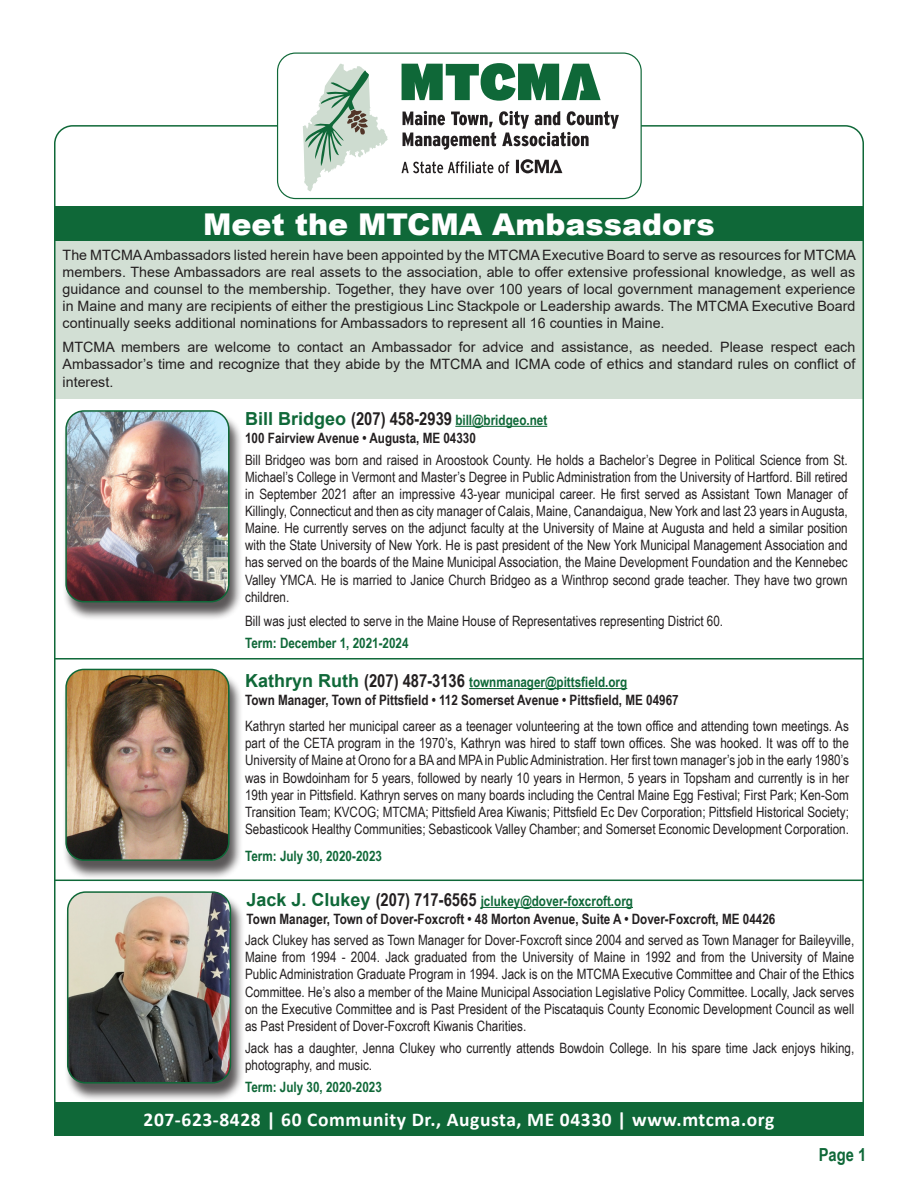
<style>
.page{position:relative;width:918px;height:1188px;background:#fff}
.page>*{position:absolute;margin:0;border:0;box-sizing:border-box;transform-origin:0 0}
.t1{font:900 30px "Arial";color:#fff}
.t2{font:700 19.5px "Calibri";letter-spacing:.03em;color:#fff}
.t3{font:700 18px "Arial Narrow";color:#0f6838}
.t4{font:14.25px/17.1px "Arial Narrow";color:#231f20;text-align:justify}
.t5{font:14.25px/17.1px "Arial";color:#231f20;text-align:justify}
.t6{font:700 14.25px "Arial Narrow";color:#0f6838}
.t7{font:700 14.25px "Arial Narrow";color:#231f20}
.s1{font-family:"Arial";font-size:18px}
.s2{font-size:18px;color:#231f20}
</style>
<div class="page">
<div style="left:54px;top:1102px;width:810px;height:34px;background:#0f6838"></div>
<div style="left:54px;top:241px;width:810px;height:157px;background:#d2dfd4"></div>
<hr style="left:455px;top:426px;width:92px;height:1px;background:#0f6838">
<div style="left:54px;top:206px;width:810px;height:35px;background:#0f6838"></div>
<svg style="left:403px;top:111px;width:216px;height:39px"></svg>
<svg style="left:516px;top:159px;width:46px;height:14px"></svg>
<svg style="left:402px;top:161px;width:107px;height:12px"></svg>
<svg style="left:402px;top:63px;width:199px;height:38px"></svg>
<svg style="left:303px;top:64px;width:85px;height:128px"></svg>
<div style="left:277px;top:53px;width:365px;height:146px;border:1px solid #0f6838;border-radius:18px"></div>
<div style="left:62px;top:412px;width:181px;height:209px;background:#231f20;opacity:.75"></div>
<img style="left:66px;top:412px;width:163px;height:190px">
<div style="left:65px;top:410px;width:165px;height:192px;border:2px solid #0f6838;border-radius:18px"></div>
<hr style="left:54px;top:658px;width:810px;height:2px;background:#0f6838">
<hr style="left:54px;top:880px;width:810px;height:1px;background:#0f6838">
<div style="left:62px;top:671px;width:181px;height:208px;background:#231f20;opacity:.75"></div>
<img style="left:66px;top:669px;width:163px;height:191px">
<div style="left:65px;top:669px;width:165px;height:192px;border:2px solid #0f6838;border-radius:18px"></div>
<hr style="left:469px;top:688px;width:158px;height:1px;background:#0f6838">
<div style="left:64px;top:894px;width:180px;height:208px;background:#231f20;opacity:.75"></div>
<img style="left:68px;top:894px;width:162px;height:188px">
<div style="left:67px;top:891px;width:164px;height:193px;border:2px solid #0f6838;border-radius:18px"></div>
<hr style="left:481px;top:907px;width:152px;height:1px;background:#0f6838">
<p class="t1" style="left:203px;top:202px;width:513px">Meet the MTCMA Ambassadors</p>
<p class="t5" style="left:63px;top:246px;width:795px">The MTCMA Ambassadors listed herein have been appointed by the MTCMA Executive Board to serve as resources for MTCMA members. These Ambassadors are real assets to the association, able to offer extensive professional knowledge, as well as guidance and counsel to the membership. Together, they have over 100 years of local government management experience in Maine and many are recipients of either the prestigious Linc Stackpole or Leadership awards. The MTCMA Executive Board continually seeks additional nominations for Ambassadors to represent all 16 counties in Maine.</p>
<p class="t5" style="left:63px;top:339px;width:794px">MTCMA members are welcome to contact an Ambassador for advice and assistance, as needed. Please respect each Ambassador’s time and recognize that they abide by the MTCMA and ICMA code of ethics and standard rules on conflict of interest.</p>
<p class="t6" style="left:245px;top:409px;width:304px"><span class="s1">Bill Bridgeo</span> <span class="s2">(207) 458-2939</span> bill@bridgeo.net</p>
<p class="t7" style="left:245px;top:427px;width:232px">100 Fairview Avenue • Augusta, ME 04330</p>
<p class="t4" style="left:245px;top:451px;width:604px">Bill Bridgeo was born and raised in Aroostook County. He holds a Bachelor’s Degree in Political Science from St.<br>Michael’s College in Vermont and Master’s Degree in Public Administration from the University of Hartford. Bill retired in September 2021 after an impressive 43-year municipal career. He first served as Assistant Town Manager of Killingly, Connecticut and then as city manager of Calais, Maine, Canandaigua, New York and last 23 years in Augusta, Maine. He currently serves on the adjunct faculty at the University of Maine at Augusta and held a similar position with the State University of New York. He is past president of the New York Municipal Management Association and has served on the boards of the Maine Municipal Association, the Maine Development Foundation and the Kennebec Valley YMCA. He is married to Janice Church Bridgeo as a Winthrop second grade teacher. They have two grown children.</p>
<p class="t4" style="left:245px;top:611px;width:480px">Bill was just elected to serve in the Maine House of Representatives representing District 60.</p>
<p class="t6" style="left:245px;top:633px;width:165px">Term: December 1, 2021-2024</p>
<p class="t6" style="left:245px;top:671px;width:384px"><span class="s1">Kathryn Ruth</span> <span class="s2">(207) 487-3136</span> townmanager@pittsfield.org</p>
<p class="t7" style="left:245px;top:689px;width:435px">Town Manager, Town of Pittsfield • 112 Somerset Avenue • Pittsfield, ME 04967</p>
<p class="t4" style="left:245px;top:717px;width:605px">Kathryn started her municipal career as a teenager volunteering at the town office and attending town meetings. As part of the CETA program in the 1970’s, Kathryn was hired to staff town offices. She was hooked. It was off to the University of Maine at Orono for a BA and MPA in Public Administration. Her first town manager’s job in the early 1980’s was in Bowdoinham for 5 years, followed by nearly 10 years in Hermon, 5 years in Topsham and currently is in her 19th year in Pittsfield. Kathryn serves on many boards including the Central Maine Egg Festival; First Park; Ken-Som Transition Team; KVCOG; MTCMA; Pittsfield Area Kiwanis; Pittsfield Ec Dev Corporation; Pittsfield Historical Society; Sebasticook Healthy Communities; Sebasticook Valley Chamber; and Somerset Economic Development Corporation.</p>
<p class="t6" style="left:245px;top:845px;width:138px">Term: July 30, 2020-2023</p>
<p class="t6" style="left:247px;top:890px;width:388px"><span class="s1">Jack J. Clukey</span> <span class="s2">(207) 717-6565</span> jclukey@dover-foxcroft.org</p>
<p class="t7" style="left:247px;top:908px;width:530px">Town Manager, Town of Dover-Foxcroft • 48 Morton Avenue, Suite A • Dover-Foxcroft, ME 04426</p>
<p class="t4" style="left:245px;top:931px;width:611px">Jack Clukey has served as Town Manager for Dover-Foxcroft since 2004 and served as Town Manager for Baileyville, Maine from 1994 - 2004. Jack graduated from the University of Maine in 1992 and from the University of Maine Public Administration Graduate Program in 1994. Jack is on the MTCMA Executive Committee and Chair of the Ethics Committee. He’s also a member of the Maine Municipal Association Legislative Policy Committee. Locally, Jack serves on the Executive Committee and is Past President of the Piscataquis County Economic Development Council as well as Past President of Dover-Foxcroft Kiwanis Charities.</p>
<p class="t4" style="left:245px;top:1039px;width:611px">Jack has a daughter, Jenna Clukey who currently attends Bowdoin College. In his spare time Jack enjoys hiking, photography, and music.</p>
<p class="t6" style="left:245px;top:1076px;width:138px">Term: July 30, 2020-2023</p>
<p class="t2" style="left:144px;top:1106px;width:632px">207-623-8428 | 60 Community Dr., Augusta, ME 04330 | www.mtcma.org</p>
<p class="t3" style="left:819px;top:1141px;width:49px">Page 1</p>
</div>
